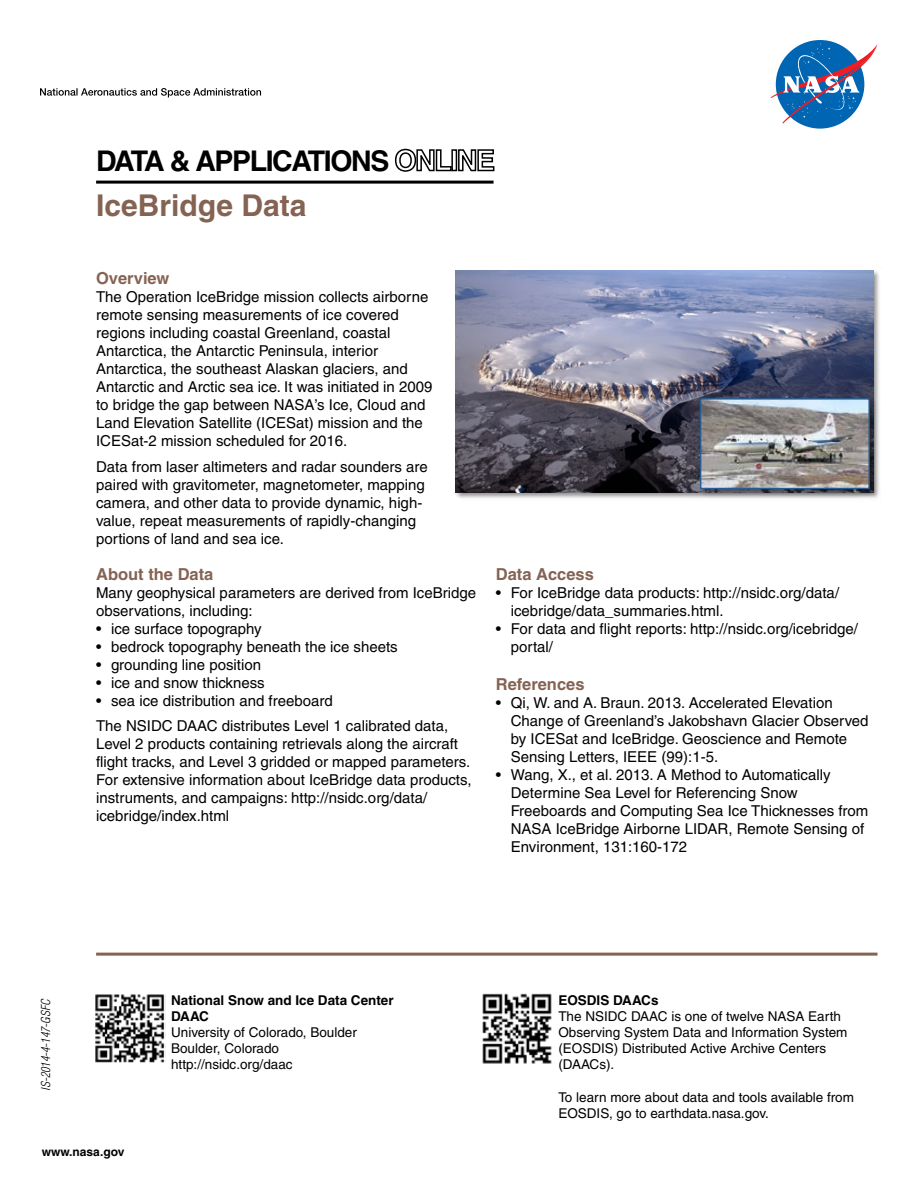
<style>
.page{position:relative;width:918px;height:1188px;background:#fff}
.page>*{position:absolute;margin:0;border:0;box-sizing:border-box;transform-origin:0 0}
.t1{font:700 30px "Helvetica CE";color:#856353}
.t2{font:700 28.5px "Helvetica CE";letter-spacing:-.05em;color:#000}
.t3{font:700 16.5px "Helvetica CE";color:#856353}
.t4{font:15px/18px "Helvetica CE";color:#000}
.t5{font:13.5px/16.2px "Helvetica CE";color:#000}
.t6{font:700 13.5px/16.2px "Helvetica CE";color:#000}
.t7{font:italic 300 condensed 12px "Helvetica";color:#000}
.t8{font:700 12px "Helvetica CE";color:#000}
</style>
<div class="page">
<svg style="left:776px;top:40px;width:88px;height:89px"></svg>
<svg style="left:771px;top:44px;width:107px;height:80px"></svg>
<svg style="left:40px;top:88px;width:221px;height:9px"></svg>
<hr style="left:96px;top:181px;width:398px;height:3px;background:#000">
<svg style="left:395px;top:148px;width:100px;height:24px"></svg>
<img style="left:455px;top:270px;width:424px;height:228px">
<img style="left:455px;top:271px;width:418px;height:222px">
<img style="left:695px;top:393px;width:185px;height:106px">
<img style="left:702px;top:400px;width:166px;height:87px">
<div style="left:700px;top:398px;width:170px;height:91px;border:1px solid #275d90"></div>
<img style="left:95px;top:994px;width:70px;height:69px">
<img style="left:482px;top:993px;width:70px;height:71px">
<hr style="left:96px;top:953px;width:781px;height:3px;background:#856353">
<h2 class="t2" style="left:96px;top:143px;width:295px">DATA &amp; APPLICATIONS</h2>
<h1 class="t1" style="left:96px;top:187px;width:212px">IceBridge Data</h1>
<p class="t3" style="left:96px;top:268px;width:75px">Overview</p>
<p class="t4" style="left:96px;top:288px;width:338px">The Operation IceBridge mission collects airborne remote sensing measurements of ice covered regions including coastal Greenland, coastal Antarctica, the Antarctic Peninsula, interior Antarctica, the southeast Alaskan glaciers, and Antarctic and Arctic sea ice. It was initiated in 2009 to bridge the gap between NASA’s Ice, Cloud and Land Elevation Satellite (ICESat) mission and the ICESat-2 mission scheduled for 2016.</p>
<p class="t4" style="left:96px;top:457px;width:333px">Data from laser altimeters and radar sounders are paired with gravitometer, magnetometer, mapping camera, and other data to provide dynamic, high&shy;value, repeat measurements of rapidly-changing portions of land and sea ice.</p>
<p class="t3" style="left:96px;top:564px;width:119px">About the Data</p>
<p class="t4" style="left:96px;top:583px;width:382px">Many geophysical parameters are derived from IceBridge observations, including:</p>
<p class="t4" style="left:96px;top:619px;width:167px">• ice surface topography</p>
<p class="t4" style="left:96px;top:637px;width:303px">• bedrock topography beneath the ice sheets</p>
<p class="t4" style="left:96px;top:655px;width:166px">• grounding line position</p>
<p class="t4" style="left:96px;top:673px;width:170px">• ice and snow thickness</p>
<p class="t4" style="left:96px;top:688px;width:354px;line-height:25.5px">• sea ice distribution and freeboard<br>The NSIDC DAAC distributes Level 1 calibrated data,</p>
<p class="t4" style="left:96px;top:735px;width:377px">Level 2 products containing retrievals along the aircraft flight tracks, and Level 3 gridded or mapped parameters.<br>For extensive information about IceBridge data products, instruments, and campaigns: http://nsidc.org/data/ icebridge/index.html</p>
<p class="t3" style="left:496px;top:564px;width:100px">Data Access</p>
<p class="t4" style="left:511px;top:583px;width:330px;text-indent:-15px">• For IceBridge data products: http://nsidc.org/data/ icebridge/data_summaries.html.</p>
<p class="t4" style="left:511px;top:619px;width:349px;text-indent:-15px">• For data and flight reports: http://nsidc.org/icebridge/ portal/</p>
<p class="t3" style="left:496px;top:674px;width:90px">References</p>
<p class="t4" style="left:511px;top:693px;width:359px;text-indent:-15px">• Qi, W. and A. Braun. 2013. Accelerated Elevation Change of Greenland’s Jakobshavn Glacier Observed by ICESat and IceBridge. Geoscience and Remote Sensing Letters, IEEE (99):1-5.</p>
<p class="t4" style="left:511px;top:765px;width:359px;text-indent:-15px">• Wang, X., et al. 2013. A Method to Automatically Determine Sea Level for Referencing Snow Freeboards and Computing Sea Ice Thicknesses from NASA IceBridge Airborne LIDAR, Remote Sensing of Environment, 131:160-172</p>
<p class="t7" style="left:38px;top:1091px;width:94px;rotate:-90deg">IS-2014-4-147-GSFC</p>
<p class="t8" style="left:42px;top:1145px;width:84px">www.nasa.gov</p>
<p class="t6" style="left:171px;top:992px;width:224px">National Snow and Ice Data Center<br>DAAC</p>
<p class="t5" style="left:171px;top:1024px;width:187px">University of Colorado, Boulder<br>Boulder, Colorado http://nsidc.org/daac</p>
<p class="t6" style="left:558px;top:992px;width:102px">EOSDIS DAACs</p>
<p class="t5" style="left:558px;top:1008px;width:291px">The NSIDC DAAC is one of twelve NASA Earth Observing System Data and Information System (EOSDIS) Distributed Active Archive Centers (DAACs).</p>
<p class="t5" style="left:558px;top:1089px;width:297px">To learn more about data and tools available from<br>EOSDIS, go to earthdata.nasa.gov.</p>
</div>
